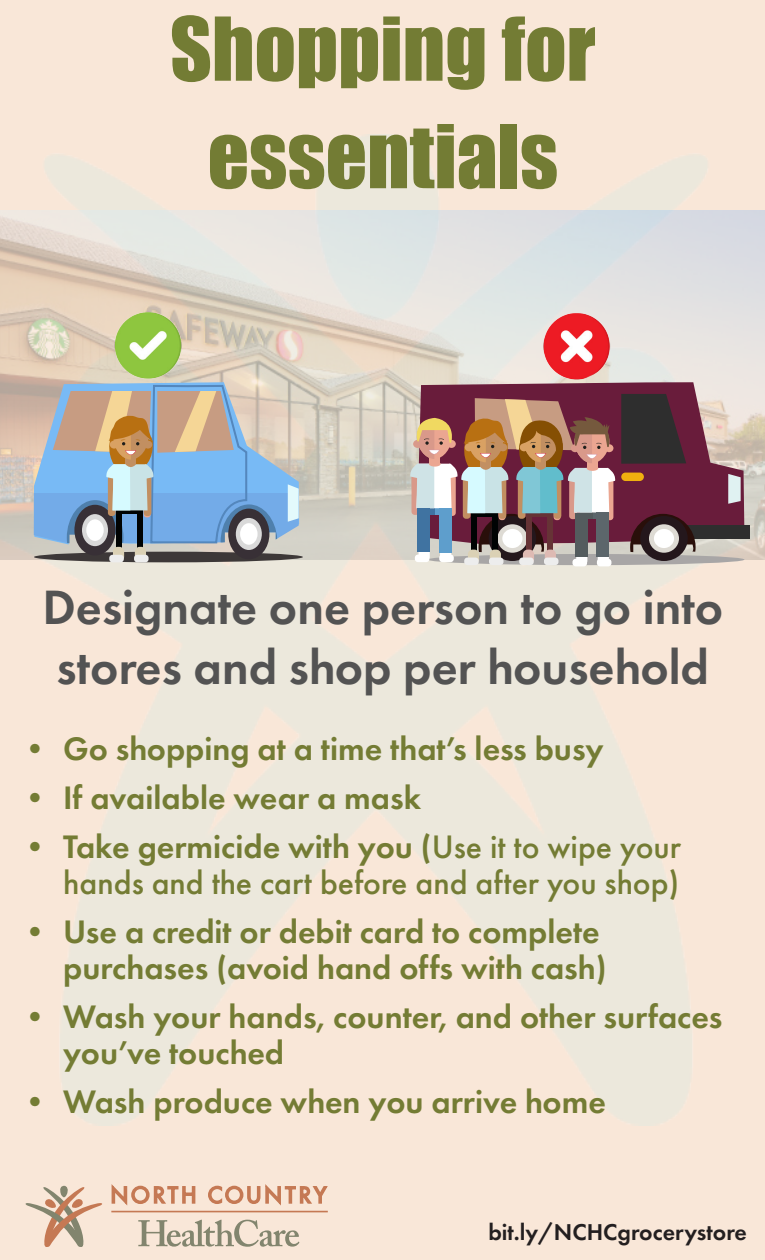
<style>
.page{position:relative;width:765px;height:1260px;background:#f9e7d8}
.page>*{position:absolute;margin:0;border:0;box-sizing:border-box;transform-origin:0 0}
.t1{font:81.25px/107.5px "Impact";color:#737c34;text-align:center}
.t2{font:600 50px/60px "Futura PT";color:#535353}
.t3{font:600 33.75px/36.2px "Futura PT";color:#747c34;text-align:right}
.t4{font:500 33.75px/36.2px "Futura PT";color:#747c34;text-align:right}
.t5{font:600 23.75px "Futura PT";color:#231f20}
.s1{font-weight:600}
</style>
<div class="page">
<img style="left:0;top:135px;width:765px;height:990px">
<svg style="left:25px;top:1186px;width:77px;height:61px"></svg>
<svg style="left:111px;top:1184px;width:85px;height:22px"></svg>
<svg style="left:208px;top:1184px;width:120px;height:22px"></svg>
<hr style="left:111px;top:1211px;width:217px;height:1px;background:#c57954">
<svg style="left:138px;top:1220px;width:161px;height:27px"></svg>
<img style="left:0;top:211px;width:765px;height:348px">
<svg style="left:418px;top:382px;width:326px;height:163px;fill:#691c3b"></svg>
<svg style="left:728px;top:474px;width:13px;height:30px"></svg>
<div style="left:428px;top:554px;width:316px;height:11px;background:#a8a6a6;border-radius:50%"></div>
<div style="left:489px;top:516px;width:47px;height:45px;background:#24171c;border-radius:50%"></div>
<div style="left:675px;top:526px;width:75px;height:13px;background:#2e2e2e"></div>
<div style="left:640px;top:516px;width:48px;height:45px;background:#24171c;border-radius:50%"></div>
<div style="left:598px;top:551px;width:11px;height:14px;background:#fff;border-radius:5px"></div>
<div style="left:576px;top:551px;width:11px;height:14px;background:#fff;border-radius:5px"></div>
<div style="left:597px;top:559px;width:14px;height:7px;background:#fff;border-radius:3px"></div>
<div style="left:572px;top:559px;width:15px;height:7px;background:#fff;border-radius:3px"></div>
<div style="left:575px;top:513px;width:12px;height:44px;background:#545c5e"></div>
<div style="left:596px;top:512px;width:13px;height:45px;background:#5c666b"></div>
<svg style="left:545px;top:550px;width:11px;height:14px"></svg>
<div style="left:523px;top:550px;width:11px;height:14px;background:#debab3;border-radius:5px"></div>
<div style="left:544px;top:558px;width:15px;height:7px;background:#ededed;border-radius:3px"></div>
<div style="left:519px;top:558px;width:15px;height:7px;background:#ededed;border-radius:3px"></div>
<svg style="left:490px;top:550px;width:11px;height:14px"></svg>
<div style="left:468px;top:550px;width:11px;height:14px;background:#dbd1b5;border-radius:5px"></div>
<div style="left:489px;top:558px;width:15px;height:7px;background:#ededed;border-radius:3px"></div>
<div style="left:464px;top:558px;width:15px;height:7px;background:#ededed;border-radius:3px"></div>
<svg style="left:440px;top:547px;width:11px;height:14px"></svg>
<div style="left:419px;top:547px;width:11px;height:14px;background:#fff;border-radius:5px"></div>
<div style="left:439px;top:555px;width:15px;height:7px;background:#fff;border-radius:3px"></div>
<div style="left:415px;top:555px;width:14px;height:7px;background:#fff;border-radius:3px"></div>
<svg style="left:409px;top:394px;width:287px;height:158px;background:#8c6968"></svg>
<div style="left:417px;top:508px;width:13px;height:44px;background:#4073a1"></div>
<div style="left:439px;top:508px;width:12px;height:44px;background:#5e9ecc"></div>
<svg style="left:34px;top:382px;width:265px;height:163px;background:#c3c4c4"></svg>
<svg style="left:34px;top:493px;width:265px;height:50px;background:#85b2e1"></svg>
<svg style="left:288px;top:484px;width:11px;height:38px"></svg>
<div style="left:34px;top:552px;width:269px;height:10px;background:#3d3838;border-radius:50%"></div>
<div style="left:228px;top:509px;width:41px;height:50px;background:#383036;border-radius:50%"></div>
<div style="left:236px;top:518px;width:26px;height:32px;background:#d9d9d9;border-radius:50%"></div>
<div style="left:74px;top:505px;width:42px;height:51px;background:#383036;border-radius:50%"></div>
<div style="left:82px;top:514px;width:26px;height:32px;background:#d9d9d9;border-radius:50%"></div>
<svg style="left:138px;top:544px;width:5px;height:3px"></svg>
<svg style="left:116px;top:544px;width:6px;height:4px"></svg>
<div style="left:135px;top:547px;width:11px;height:14px;background:#dbd1b5;border-radius:5px"></div>
<div style="left:113px;top:547px;width:11px;height:14px;background:#dbd1b5;border-radius:5px"></div>
<div style="left:134px;top:555px;width:15px;height:7px;background:#ededed;border-radius:3px"></div>
<div style="left:109px;top:555px;width:15px;height:7px;background:#ededed;border-radius:3px"></div>
<svg style="left:53px;top:383px;width:224px;height:161px;background:#9cacbb"></svg>
<img style="left:113px;top:308px;width:77px;height:73px">
<img style="left:539px;top:309px;width:72px;height:73px">
<p class="t1" style="left:170px;top:-7px;width:427px">Shopping for essentials</p>
<p class="t2" style="left:42px;top:577px;width:682px">Designate one person to go into stores and shop per household</p>
<p class="t3" style="left:18px;top:730px;width:587px">• Go shopping at a time that’s less busy</p>
<p class="t3" style="left:18px;top:779px;width:404px">• If available wear a mask</p>
<p class="t4" style="left:18px;top:828px;width:664px"><span class="s1">• Take germicide with you (</span>Use it to wipe your hands and the cart before and after you shop)</p>
<p class="t3" style="left:18px;top:913px;width:590px">• Use a credit or debit card to complete purchases (avoid hand offs with cash)</p>
<p class="t3" style="left:63px;top:998px;width:661px;text-align:left;text-indent:-45px">• Wash your hands, counter, and other surfaces you’ve touched</p>
<p class="t3" style="left:18px;top:1083px;width:589px">• Wash produce when you arrive home</p>
<p class="t5" style="left:488px;top:1217px;width:260px">bit.ly/NCHCgrocerystore</p>
</div>
